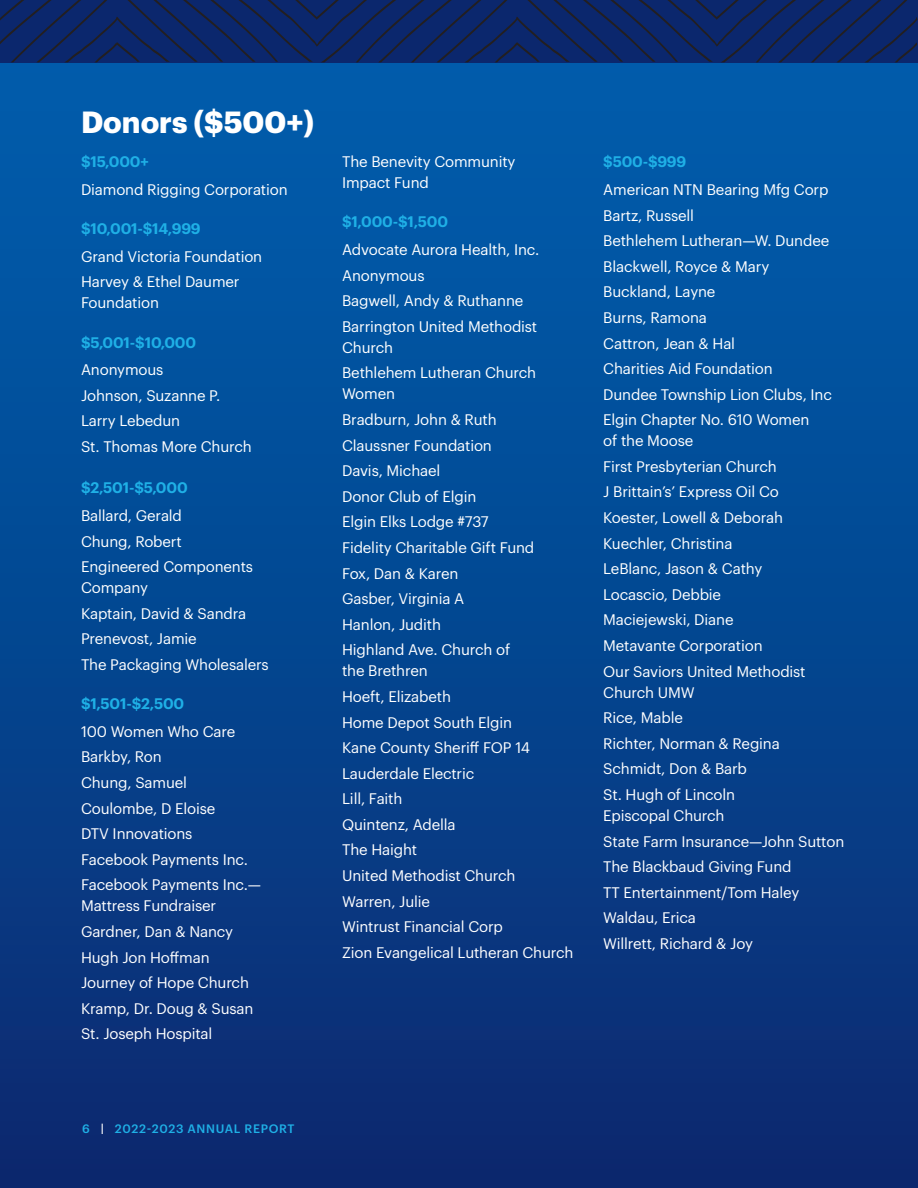
<style>
.page{position:relative;width:918px;height:1188px;background:#fff}
.page>*{position:absolute;margin:0;border:0;box-sizing:border-box;transform-origin:0 0}
.t1{font:700 30px "Graphik";color:#fff}
.t2{font:15px/21px "Graphik";letter-spacing:-.01em;color:#fff}
.t3{font:600 15px "Graphik";letter-spacing:-.01em;color:#1fb0e6}
.t4{font:500 12px "Graphik";letter-spacing:.055em;color:#1fb0e6}
.s1{color:#fff}
</style>
<div class="page">
<div style="left:0;top:0;width:918px;height:1188px;background:linear-gradient(to bottom,#0063b2,#0b2a70)"></div>
<svg style="left:0;top:0;width:918px;height:62px;background:#0d2665"></svg>
<p class="t1" style="left:81px;top:99px;width:235px">Donors ($500+)</p>
<p class="t3" style="left:81px;top:150px;width:69px">$15,000+</p>
<p class="t2" style="left:81px;top:178px;width:208px">Diamond Rigging Corporation</p>
<p class="t3" style="left:81px;top:217px;width:121px">$10,001-$14,999</p>
<p class="t2" style="left:81px;top:245px;width:183px">Grand Victoria Foundation</p>
<p class="t2" style="left:81px;top:270px;width:160px">Harvey &amp; Ethel Daumer<br>Foundation</p>
<p class="t3" style="left:81px;top:331px;width:117px">$5,001-$10,000</p>
<p class="t2" style="left:81px;top:358px;width:84px">Anonymous</p>
<p class="t2" style="left:81px;top:384px;width:141px">Johnson, Suzanne P.</p>
<p class="t2" style="left:81px;top:409px;width:101px">Larry Lebedun</p>
<p class="t2" style="left:81px;top:435px;width:172px">St. Thomas More Church</p>
<p class="t3" style="left:81px;top:476px;width:108px">$2,501-$5,000</p>
<p class="t2" style="left:81px;top:504px;width:103px">Ballard, Gerald</p>
<p class="t2" style="left:81px;top:529px;width:102px">Chung, Robert</p>
<p class="t2" style="left:81px;top:555px;width:174px">Engineered Components<br>Company</p>
<p class="t2" style="left:81px;top:602px;width:167px">Kaptain, David &amp; Sandra</p>
<p class="t2" style="left:81px;top:627px;width:117px">Prenevost, Jamie</p>
<p class="t2" style="left:81px;top:653px;width:189px">The Packaging Wholesalers</p>
<p class="t3" style="left:81px;top:692px;width:105px">$1,501-$2,500</p>
<p class="t2" style="left:81px;top:720px;width:156px">100 Women Who Care</p>
<p class="t2" style="left:81px;top:745px;width:82px">Barkby, Ron</p>
<p class="t2" style="left:81px;top:771px;width:108px">Chung, Samuel</p>
<p class="t2" style="left:81px;top:796px;width:136px">Coulombe, D Eloise</p>
<p class="t2" style="left:81px;top:822px;width:113px">DTV Innovations</p>
<p class="t2" style="left:81px;top:848px;width:168px">Facebook Payments Inc.</p>
<p class="t2" style="left:81px;top:873px;width:182px">Facebook Payments Inc.—<br>Mattress Fundraiser</p>
<p class="t2" style="left:81px;top:920px;width:154px">Gardner, Dan &amp; Nancy</p>
<p class="t2" style="left:81px;top:945px;width:130px">Hugh Jon Hoffman</p>
<p class="t2" style="left:81px;top:971px;width:169px">Journey of Hope Church</p>
<p class="t2" style="left:81px;top:997px;width:174px">Kramp, Dr. Doug &amp; Susan</p>
<p class="t2" style="left:81px;top:1022px;width:133px">St. Joseph Hospital</p>
<p class="t2" style="left:342px;top:150px;width:175px">The Benevity Community<br>Impact Fund</p>
<p class="t3" style="left:342px;top:210px;width:107px">$1,000-$1,500</p>
<p class="t2" style="left:342px;top:238px;width:199px">Advocate Aurora Health, Inc.</p>
<p class="t2" style="left:342px;top:263px;width:84px">Anonymous</p>
<p class="t2" style="left:342px;top:289px;width:183px">Bagwell, Andy &amp; Ruthanne</p>
<p class="t2" style="left:342px;top:315px;width:197px">Barrington United Methodist<br>Church</p>
<p class="t2" style="left:342px;top:361px;width:195px">Bethlehem Lutheran Church<br>Women</p>
<p class="t2" style="left:342px;top:408px;width:156px">Bradburn, John &amp; Ruth</p>
<p class="t2" style="left:342px;top:433px;width:151px">Claussner Foundation</p>
<p class="t2" style="left:342px;top:459px;width:100px">Davis, Michael</p>
<p class="t2" style="left:342px;top:485px;width:136px">Donor Club of Elgin</p>
<p class="t2" style="left:342px;top:510px;width:148px">Elgin Elks Lodge #737</p>
<p class="t2" style="left:342px;top:536px;width:194px">Fidelity Charitable Gift Fund</p>
<p class="t2" style="left:342px;top:561px;width:118px">Fox, Dan &amp; Karen</p>
<p class="t2" style="left:342px;top:587px;width:124px">Gasber, Virginia A</p>
<p class="t2" style="left:342px;top:613px;width:100px">Hanlon, Judith</p>
<p class="t2" style="left:342px;top:638px;width:170px">Highland Ave. Church of the Brethren</p>
<p class="t2" style="left:342px;top:685px;width:110px">Hoeft, Elizabeth</p>
<p class="t2" style="left:342px;top:710px;width:171px">Home Depot South Elgin</p>
<p class="t2" style="left:342px;top:736px;width:190px">Kane County Sheriff FOP 14</p>
<p class="t2" style="left:342px;top:762px;width:134px">Lauderdale Electric</p>
<p class="t2" style="left:342px;top:787px;width:62px">Lill, Faith</p>
<p class="t2" style="left:342px;top:813px;width:115px">Quintenz, Adella</p>
<p class="t2" style="left:342px;top:838px;width:77px">The Haight</p>
<p class="t2" style="left:342px;top:864px;width:175px">United Methodist Church</p>
<p class="t2" style="left:342px;top:889px;width:89px">Warren, Julie</p>
<p class="t2" style="left:342px;top:915px;width:162px">Wintrust Financial Corp</p>
<p class="t2" style="left:342px;top:941px;width:233px">Zion Evangelical Lutheran Church</p>
<p class="t3" style="left:603px;top:150px;width:85px">$500-$999</p>
<p class="t2" style="left:603px;top:178px;width:227px">American NTN Bearing Mfg Corp</p>
<p class="t2" style="left:603px;top:203px;width:92px">Bartz, Russell</p>
<p class="t2" style="left:603px;top:229px;width:228px">Bethlehem Lutheran—W. Dundee</p>
<p class="t2" style="left:603px;top:255px;width:168px">Blackwell, Royce &amp; Mary</p>
<p class="t2" style="left:603px;top:280px;width:114px">Buckland, Layne</p>
<p class="t2" style="left:603px;top:306px;width:105px">Burns, Ramona</p>
<p class="t2" style="left:603px;top:331px;width:133px">Cattron, Jean &amp; Hal</p>
<p class="t2" style="left:603px;top:357px;width:171px">Charities Aid Foundation</p>
<p class="t2" style="left:603px;top:383px;width:230px">Dundee Township Lion Clubs, Inc</p>
<p class="t2" style="left:603px;top:408px;width:208px">Elgin Chapter No. 610 Women of the Moose</p>
<p class="t2" style="left:603px;top:455px;width:175px">First Presbyterian Church</p>
<p class="t2" style="left:603px;top:480px;width:177px">J Brittain’s’ Express Oil Co</p>
<p class="t2" style="left:603px;top:506px;width:181px">Koester, Lowell &amp; Deborah</p>
<p class="t2" style="left:603px;top:531px;width:131px">Kuechler, Christina</p>
<p class="t2" style="left:603px;top:557px;width:161px">LeBlanc, Jason &amp; Cathy</p>
<p class="t2" style="left:603px;top:583px;width:119px">Locascio, Debbie</p>
<p class="t2" style="left:603px;top:608px;width:132px">Maciejewski, Diane</p>
<p class="t2" style="left:603px;top:634px;width:161px">Metavante Corporation</p>
<p class="t2" style="left:603px;top:659px;width:204px">Our Saviors United Methodist<br>Church UMW</p>
<p class="t2" style="left:603px;top:706px;width:81px">Rice, Mable</p>
<p class="t2" style="left:603px;top:732px;width:178px">Richter, Norman &amp; Regina</p>
<p class="t2" style="left:603px;top:757px;width:145px">Schmidt, Don &amp; Barb</p>
<p class="t2" style="left:603px;top:783px;width:133px">St. Hugh of Lincoln<br>Episcopal Church</p>
<p class="t2" style="left:603px;top:829px;width:243px">State Farm Insurance—John Sutton</p>
<p class="t2" style="left:603px;top:855px;width:190px">The Blackbaud Giving Fund</p>
<p class="t2" style="left:603px;top:881px;width:198px">TT Entertainment/Tom Haley</p>
<p class="t2" style="left:603px;top:906px;width:94px">Waldau, Erica</p>
<p class="t2" style="left:603px;top:932px;width:151px">Willrett, Richard &amp; Joy</p>
<p class="t4" style="left:82px;top:1119px;width:214px">6 <span class="s1">|</span> 2022-2023 ANNUAL REPORT</p>
</div>
